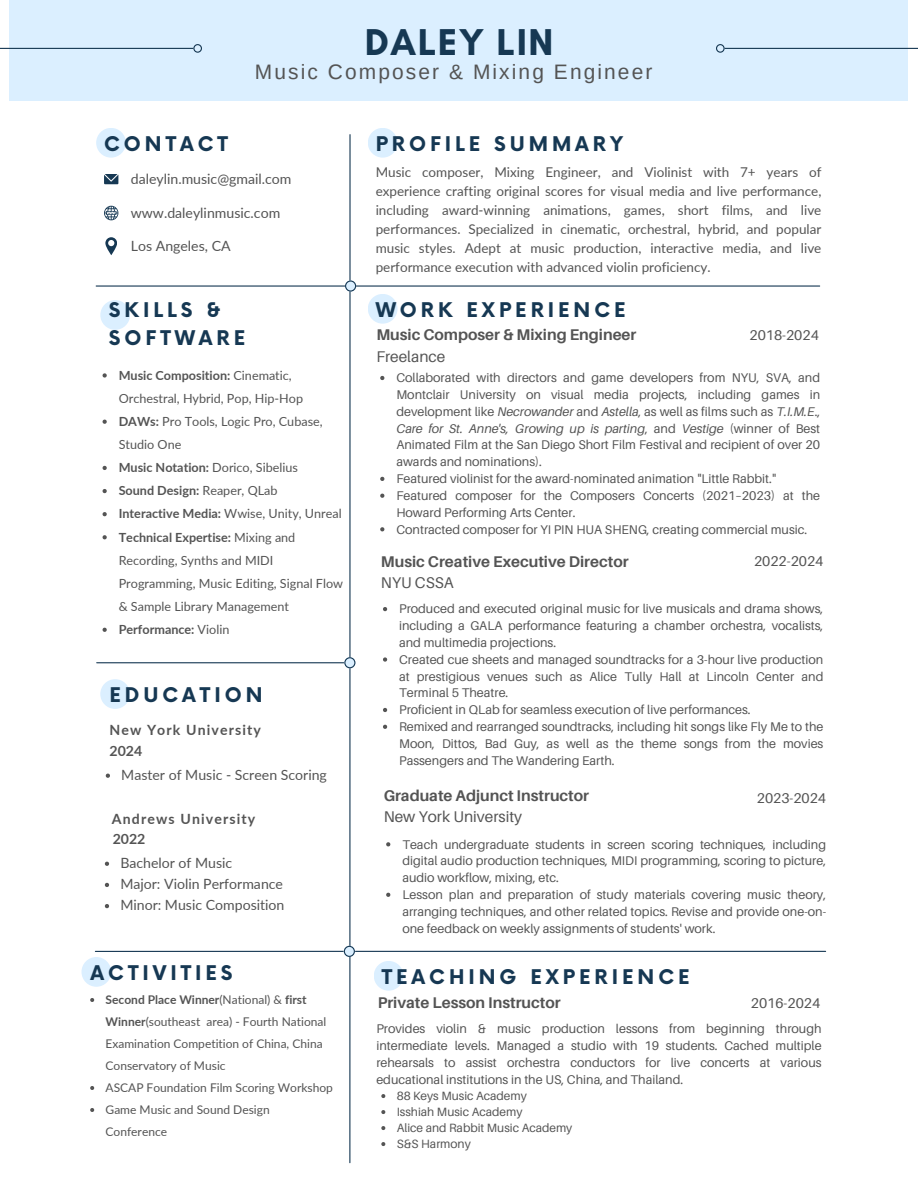
<style>
.page{position:relative;width:918px;height:1188px;background:#fff}
.page>*{position:absolute;margin:0;border:0;box-sizing:border-box;transform-origin:0 0}
.t1{font:700 38.1px "Glacial Indifference";letter-spacing:.035em;color:#163853}
.t2{font:20.85px "Arimo";letter-spacing:.1em;color:#545454}
.t3{font:700 19.8px/27.5px "Now";letter-spacing:.2em;color:#163853}
.t4{font:700 15.45px "Aileron";color:#545454}
.t5{font:15.45px "Aileron";color:#545454}
.t6{font:14.1px "Lato";color:#545454}
.t7{font:700 14.1px "Lato";letter-spacing:.08em;color:#545454}
.t8{font:14.1px "Aileron";color:#545454}
.t9{font:13.5px/19px "Lato";color:#545454;text-align:justify}
.t10{font:12.6px/16.8px "Aileron";color:#545454;text-align:justify}
.t11{font:12.6px/23.1px "Lato";color:#545454}
.t12{font:700 12.6px "Lato";color:#545454}
.t13{font:12px/22px "Lato";color:#545454}
.t14{font:12px "Aileron";color:#545454}
.s1{font-weight:700}
.s2{font-weight:400}
.s3{font-style:italic}
</style>
<div class="page">
<hr style="left:96px;top:285px;width:724px;height:2px;background:#163853">
<hr style="left:349px;top:135px;width:2px;height:1028px;background:#163853">
<svg style="left:345px;top:280px;width:11px;height:12px"></svg>
<hr style="left:97px;top:662px;width:247px;height:1px;background:#163853">
<svg style="left:344px;top:657px;width:11px;height:11px"></svg>
<hr style="left:356px;top:951px;width:470px;height:1px;background:#163853">
<svg style="left:344px;top:946px;width:11px;height:11px"></svg>
<svg style="left:104px;top:174px;width:14px;height:10px"></svg>
<svg style="left:105px;top:237px;width:12px;height:18px"></svg>
<svg style="left:104px;top:206px;width:14px;height:14px"></svg>
<div style="left:96px;top:128px;width:30px;height:30px;background:#dbefff;border-radius:50%"></div>
<svg style="left:106px;top:774px;width:4px;height:4px"></svg>
<svg style="left:105px;top:862px;width:4px;height:4px"></svg>
<svg style="left:105px;top:883px;width:4px;height:4px"></svg>
<svg style="left:105px;top:904px;width:4px;height:4px"></svg>
<div style="left:100px;top:679px;width:30px;height:30px;background:#dbefff;border-radius:50%"></div>
<div style="left:100px;top:300px;width:30px;height:30px;background:#dbefff;border-radius:50%"></div>
<svg style="left:103px;top:373px;width:4px;height:5px"></svg>
<svg style="left:103px;top:420px;width:4px;height:4px"></svg>
<svg style="left:103px;top:466px;width:4px;height:4px"></svg>
<svg style="left:103px;top:489px;width:4px;height:4px"></svg>
<svg style="left:103px;top:512px;width:4px;height:4px"></svg>
<svg style="left:103px;top:535px;width:4px;height:4px"></svg>
<svg style="left:103px;top:628px;width:4px;height:4px"></svg>
<div style="left:368px;top:128px;width:30px;height:30px;background:#dbefff;border-radius:50%"></div>
<div style="left:368px;top:294px;width:30px;height:30px;background:#dbefff;border-radius:50%"></div>
<svg style="left:380px;top:376px;width:4px;height:4px"></svg>
<svg style="left:380px;top:477px;width:4px;height:4px"></svg>
<svg style="left:380px;top:494px;width:4px;height:4px"></svg>
<svg style="left:380px;top:527px;width:4px;height:4px"></svg>
<svg style="left:383px;top:607px;width:4px;height:4px"></svg>
<svg style="left:383px;top:657px;width:4px;height:5px"></svg>
<svg style="left:383px;top:708px;width:4px;height:4px"></svg>
<svg style="left:383px;top:725px;width:4px;height:4px"></svg>
<svg style="left:386px;top:842px;width:4px;height:4px"></svg>
<svg style="left:386px;top:893px;width:4px;height:4px"></svg>
<div style="left:9px;top:0;width:899px;height:101px;background:#dbefff"></div>
<hr style="left:0;top:48px;width:198px;height:1px;background:#163853">
<svg style="left:193px;top:44px;width:9px;height:9px"></svg>
<hr style="left:720px;top:48px;width:198px;height:1px;background:#163853">
<svg style="left:716px;top:44px;width:9px;height:9px"></svg>
<div style="left:374px;top:961px;width:30px;height:30px;background:#dbefff;border-radius:50%"></div>
<svg style="left:381px;top:1094px;width:4px;height:4px"></svg>
<svg style="left:381px;top:1110px;width:4px;height:4px"></svg>
<svg style="left:381px;top:1126px;width:4px;height:4px"></svg>
<svg style="left:381px;top:1142px;width:4px;height:4px"></svg>
<div style="left:81px;top:957px;width:30px;height:30px;background:#dbefff;border-radius:50%"></div>
<svg style="left:90px;top:998px;width:4px;height:4px"></svg>
<svg style="left:90px;top:1086px;width:4px;height:4px"></svg>
<svg style="left:90px;top:1108px;width:4px;height:4px"></svg>
<hr style="left:95px;top:951px;width:248px;height:1px;background:#163853">
<p class="t1" style="left:365px;top:18px;width:190px">DALEY LIN</p>
<h6 class="t2" style="left:255px;top:60px;width:399px">Music Composer &amp; Mixing Engineer</h6>
<p class="t3" style="left:104px;top:131px;width:125px">CONTACT</p>
<h1 class="t6" style="left:131px;top:171px;width:162px">daleylin.music@gmail.com</h1>
<p class="t6" style="left:131px;top:204px;width:151px">www.daleylinmusic.com</p>
<h3 class="t6" style="left:131px;top:237px;width:101px">Los Angeles, CA</h3>
<p class="t3" style="left:109px;top:298px;width:138px">SKILLS &amp;<br>SOFTWARE</p>
<p class="t11" style="left:119px;top:363px;width:186px"><span class="s1">Music Composition:</span> Cinematic,<br>Orchestral, Hybrid, Pop, Hip-Hop</p>
<p class="t11" style="left:119px;top:409px;width:205px"><span class="s1">DAWs:</span> Pro Tools, Logic Pro, Cubase,<br>Studio One</p>
<h2 class="t11" style="left:119px;top:456px;width:181px"><span class="s1">Music Notation:</span> Dorico, Sibelius</h2>
<h2 class="t12" style="left:119px;top:483px;width:160px">Sound Design: <span class="s2">Reaper, QLab</span></h2>
<h6 class="t11" style="left:119px;top:502px;width:225px"><span class="s1">Interactive Media:</span> Wwise, Unity, Unreal</h6>
<h5 class="t11" style="left:119px;top:525px;width:226px"><span class="s1">Technical Expertise:</span> Mixing and<br>Recording, Synths and MIDI<br>Programming, Music Editing, Signal Flow &amp; Sample Library Management</h5>
<p class="t12" style="left:119px;top:622px;width:112px">Performance: <span class="s2">Violin</span></p>
<p class="t3" style="left:109px;top:683px;width:155px">EDUCATION</p>
<h2 class="t7" style="left:109px;top:721px;width:153px">New York University</h2>
<p class="t7" style="left:110px;top:742px;width:34px">2024</p>
<p class="t6" style="left:121px;top:766px;width:207px">Master of Music - Screen Scoring</p>
<h2 class="t7" style="left:112px;top:810px;width:145px">Andrews University</h2>
<p class="t7" style="left:113px;top:830px;width:34px">2022</p>
<p class="t6" style="left:120px;top:854px;width:113px">Bachelor of Music</p>
<p class="t6" style="left:120px;top:875px;width:164px">Major: Violin Performance</p>
<p class="t6" style="left:120px;top:896px;width:166px">Minor: Music Composition</p>
<p class="t3" style="left:91px;top:961px;width:144px">ACTIVITIES</p>
<p class="t13" style="left:106px;top:988px;width:222px"><span class="s1">Second Place Winner</span>(National) &amp; <span class="s1">first Winner</span>(southeast area) - Fourth National Examination Competition of China, China Conservatory of Music</p>
<p class="t13" style="left:106px;top:1076px;width:229px">ASCAP Foundation Film Scoring Workshop</p>
<h2 class="t13" style="left:106px;top:1098px;width:166px">Game Music and Sound Design<br>Conference</h2>
<p class="t3" style="left:376px;top:131px;width:249px">PROFILE SUMMARY</p>
<p class="t9" style="left:376px;top:162px;width:447px">Music composer, Mixing Engineer, and Violinist with 7+ years of experience crafting original scores for visual media and live performance, including award-winning animations, games, short films, and live performances. Specialized in cinematic, orchestral, hybrid, and popular music styles. Adept at music production, interactive media, and live performance execution with advanced violin proficiency.</p>
<p class="t3" style="left:376px;top:298px;width:252px">WORK EXPERIENCE</p>
<p class="t4" style="left:376px;top:325px;width:262px">Music Composer &amp; Mixing Engineer</p>
<p class="t8" style="left:750px;top:326px;width:71px">2018-2024</p>
<p class="t5" style="left:376px;top:347px;width:70px">Freelance</p>
<p class="t10" style="left:396px;top:369px;width:425px">Collaborated with directors and game developers from NYU, SVA, and Montclair University on visual media projects, including games in development like <span class="s3">Necrowander</span> and <span class="s3">Astella</span>, as well as films such as <span class="s3">T.I.M.E</span>., <span class="s3">Care for St. Anne's, Growing up is parting</span>, and <span class="s3">Vestige</span> (winner of Best Animated Film at the San Diego Short Film Festival and recipient of over 20 awards and nominations).</p>
<h5 class="t10" style="left:396px;top:470px;width:381px">Featured violinist for the award-nominated animation "Little Rabbit."</h5>
<p class="t10" style="left:396px;top:487px;width:425px">Featured composer for the Composers Concerts (2021–2023) at the<br>Howard Performing Arts Center.</p>
<p class="t10" style="left:396px;top:520px;width:412px">Contracted composer for YI PIN HUA SHENG, creating commercial music.</p>
<p class="t4" style="left:381px;top:552px;width:249px">Music Creative Executive Director</p>
<p class="t8" style="left:754px;top:552px;width:71px">2022-2024</p>
<p class="t5" style="left:381px;top:573px;width:74px">NYU CSSA</p>
<p class="t10" style="left:399px;top:600px;width:426px">Produced and executed original music for live musicals and drama shows, including a GALA performance featuring a chamber orchestra, vocalists, and multimedia projections.</p>
<p class="t10" style="left:399px;top:651px;width:426px">Created cue sheets and managed soundtracks for a 3-hour live production at prestigious venues such as Alice Tully Hall at Lincoln Center and Terminal 5 Theatre.</p>
<p class="t10" style="left:399px;top:701px;width:353px">Proficient in QLab for seamless execution of live performances.</p>
<h2 class="t10" style="left:399px;top:718px;width:426px">Remixed and rearranged soundtracks, including hit songs like Fly Me to the Moon, Dittos, Bad Guy, as well as the theme songs from the movies Passengers and The Wandering Earth.</h2>
<p class="t4" style="left:384px;top:786px;width:207px">Graduate Adjunct Instructor</p>
<p class="t8" style="left:757px;top:790px;width:71px">2023-2024</p>
<h6 class="t5" style="left:384px;top:807px;width:140px">New York University</h6>
<h6 class="t10" style="left:402px;top:835px;width:425px">Teach undergraduate students in screen scoring techniques, including digital audio production techniques, MIDI programming, scoring to picture, audio workflow, mixing, etc.</h6>
<p class="t10" style="left:402px;top:886px;width:425px">Lesson plan and preparation of study materials covering music theory, arranging techniques, and other related topics. Revise and provide one-on&shy;one feedback on weekly assignments of students' work.</p>
<p class="t3" style="left:382px;top:965px;width:309px">TEACHING EXPERIENCE</p>
<h6 class="t4" style="left:378px;top:993px;width:185px">Private Lesson Instructor</h6>
<p class="t8" style="left:751px;top:995px;width:71px">2016-2024</p>
<p class="t10" style="left:376px;top:1020px;width:447px">Provides violin &amp; music production lessons from beginning through intermediate levels. Managed a studio with 19 students. Cached multiple rehearsals to assist orchestra conductors for live concerts at various educational institutions in the US, China, and Thailand.</p>
<p class="t14" style="left:397px;top:1088px;width:132px">88 Keys Music Academy</p>
<p class="t14" style="left:397px;top:1104px;width:127px">Isshiah Music Academy</p>
<p class="t14" style="left:397px;top:1120px;width:177px">Alice and Rabbit Music Academy</p>
<p class="t14" style="left:397px;top:1136px;width:76px">S&amp;S Harmony</p>
</div>
